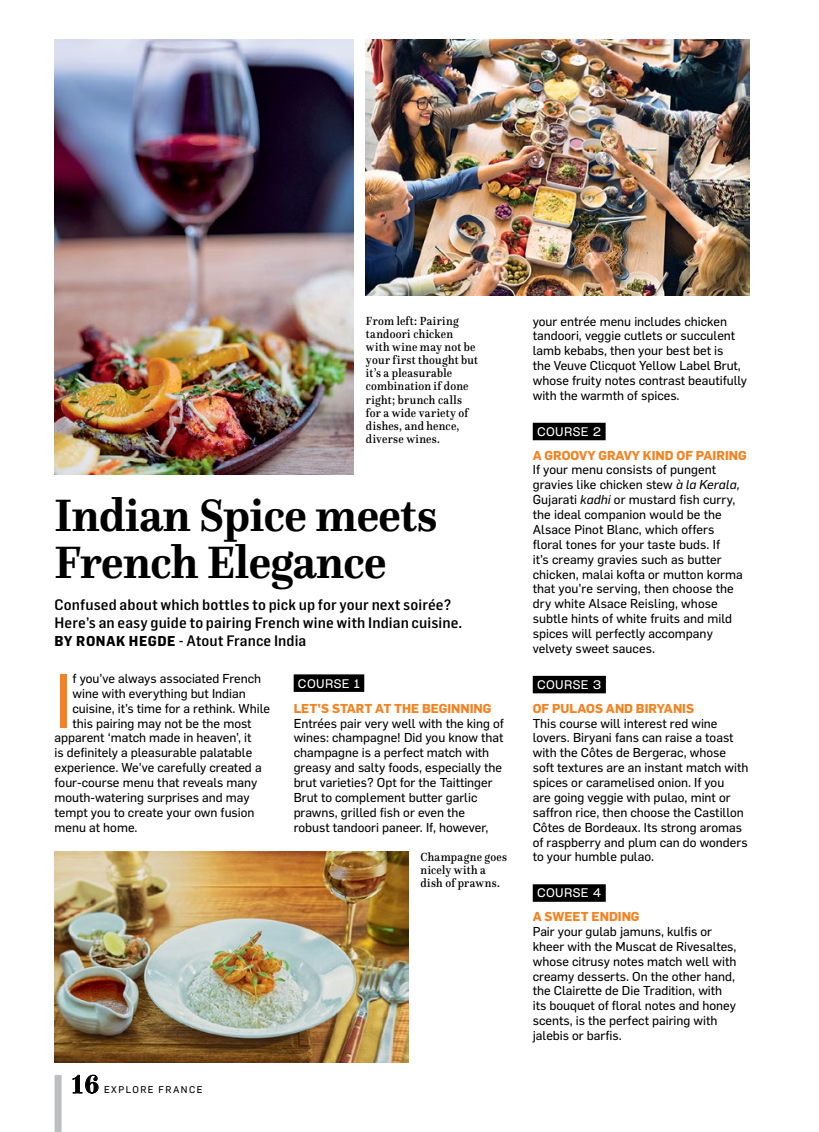
<style>
.page{position:relative;width:819px;height:1132px;background:#fff}
.page>*{position:absolute;margin:0;border:0;box-sizing:border-box;transform-origin:0 0}
.t1{font:75.25px "Flama Semicondensed Basic";color:#f58220}
.t2{font:700 47.25px/47.2px "Questa";letter-spacing:-.01em;color:#000;scale:.95 1}
.t3{font:700 24.5px "Trianon Display";color:#000}
.t4{font:500 14.88px/18.4px "Flama Semicondensed";letter-spacing:.005em;color:#000;scale:1.05 1}
.t5{font:12.6px/14.9px "Flama Basic";color:#000}
.t6{font:700 12.6px "Flama";color:#f58220}
.t7{font:500 12.25px/13.1px "Questa";letter-spacing:.025em;color:#000;scale:.9 1}
.t8{font:12.25px "Sharp Grotesk Book 20";letter-spacing:.03em;color:#fff}
.t9{font:9.62px "Flama Basic";letter-spacing:.15em;color:#000}
.s1{font-weight:700;font-size:14px}
.s2{font-style:italic}
</style>
<div class="page">
<svg style="left:72px;top:1074px;width:27px;height:19px"></svg>
<div style="left:55px;top:1074px;width:7px;height:57px;background:#bcbec0"></div>
<img style="left:55px;top:40px;width:298px;height:434px">
<img style="left:366px;top:40px;width:383px;height:255px">
<div style="left:532px;top:422px;width:73px;height:18px;background:#000"></div>
<div style="left:532px;top:675px;width:74px;height:18px;background:#000"></div>
<div style="left:532px;top:884px;width:73px;height:17px;background:#000"></div>
<img style="left:55px;top:851px;width:353px;height:211px">
<div style="left:294px;top:674px;width:70px;height:17px;background:#000"></div>
<p class="t7" style="left:366px;top:314px;width:126px">From left: Pairing tandoori chicken with wine may not be your first thought but it’s a pleasurable combination if done right; brunch calls for a wide variety of dishes, and hence, diverse wines.</p>
<h2 class="t2" style="left:55px;top:490px;width:404px">Indian Spice meets<br>French Elegance</h2>
<p class="t4" style="left:55px;top:594px;width:390px">Confused about which bottles to pick up for your next soirée?<br>Here’s an easy guide to pairing French wine with Indian cuisine.<br><span class="s1">BY RONAK HEGDE</span> - Atout France India</p>
<h1 class="t1" style="left:55px;top:652px;width:19px">I</h1>
<p class="t5" style="left:73px;top:670px;width:190px">f you’ve always associated French</p>
<p class="t5" style="left:73px;top:684px;width:175px">wine with everything but Indian</p>
<p class="t5" style="left:73px;top:699px;width:199px">cuisine, it’s time for a rethink. While</p>
<p class="t5" style="left:73px;top:714px;width:180px">this pairing may not be the most</p>
<p class="t5" style="left:55px;top:729px;width:198px">apparent ‘match made in heaven’, it</p>
<p class="t5" style="left:55px;top:744px;width:199px">is definitely a pleasurable palatable</p>
<p class="t5" style="left:55px;top:759px;width:208px">experience. We’ve carefully created a</p>
<p class="t5" style="left:55px;top:774px;width:204px">four-course menu that reveals many</p>
<p class="t5" style="left:55px;top:789px;width:196px">mouth-watering surprises and may</p>
<p class="t5" style="left:55px;top:803px;width:201px">tempt you to create your own fusion</p>
<p class="t5" style="left:55px;top:818px;width:84px">menu at home.</p>
<p class="t8" style="left:298px;top:673px;width:63px">COURSE 1</p>
<p class="t6" style="left:294px;top:698px;width:199px">LET’S START AT THE BEGINNING</p>
<p class="t5" style="left:294px;top:714px;width:212px">Entrées pair very well with the king of wines: champagne! Did you know that champagne is a perfect match with greasy and salty foods, especially the brut varieties? Opt for the Taittinger Brut to complement butter garlic prawns, grilled fish or even the robust tandoori paneer. If, however,</p>
<p class="t7" style="left:420px;top:850px;width:98px">Champagne goes nicely with a dish of prawns.</p>
<h3 class="t3" style="left:69px;top:1064px;width:32px">16</h3>
<p class="t9" style="left:104px;top:1082px;width:100px">EXPLORE FRANCE</p>
<p class="t5" style="left:532px;top:313px;width:216px">your entrée menu includes chicken tandoori, veggie cutlets or succulent lamb kebabs, then your best bet is<br>the Veuve Clicquot Yellow Label Brut, whose fruity notes contrast beautifully with the warmth of spices.</p>
<p class="t8" style="left:537px;top:421px;width:65px">COURSE 2</p>
<p class="t6" style="left:532px;top:446px;width:215px">A GROOVY GRAVY KIND OF PAIRING</p>
<p class="t5" style="left:532px;top:461px;width:211px">If your menu consists of pungent gravies like chicken stew <span class="s2">à la Kerala, </span>Gujarati <span class="s2">kadhi</span> or mustard fish curry, the ideal companion would be the Alsace Pinot Blanc, which offers floral tones for your taste buds. If<br>it’s creamy gravies such as butter chicken, malai kofta or mutton korma that you’re serving, then choose the dry white Alsace Reisling, whose subtle hints of white fruits and mild spices will perfectly accompany velvety sweet sauces.</p>
<p class="t8" style="left:537px;top:674px;width:66px">COURSE 3</p>
<p class="t6" style="left:532px;top:698px;width:163px">OF PULAOS AND BIRYANIS</p>
<p class="t5" style="left:532px;top:714px;width:217px">This course will interest red wine lovers. Biryani fans can raise a toast with the Côtes de Bergerac, whose soft textures are an instant match with spices or caramelised onion. If you<br>are going veggie with pulao, mint or saffron rice, then choose the Castillon Côtes de Bordeaux. Its strong aromas of raspberry and plum can do wonders to your humble pulao.</p>
<p class="t8" style="left:537px;top:882px;width:66px">COURSE 4</p>
<p class="t6" style="left:532px;top:907px;width:108px">A SWEET ENDING</p>
<p class="t5" style="left:532px;top:922px;width:205px">Pair your gulab jamuns, kulfis or kheer with the Muscat de Rivesaltes, whose citrusy notes match well with creamy desserts. On the other hand, the Clairette de Die Tradition, with its bouquet of floral notes and honey scents, is the perfect pairing with jalebis or barfis.</p>
</div>
